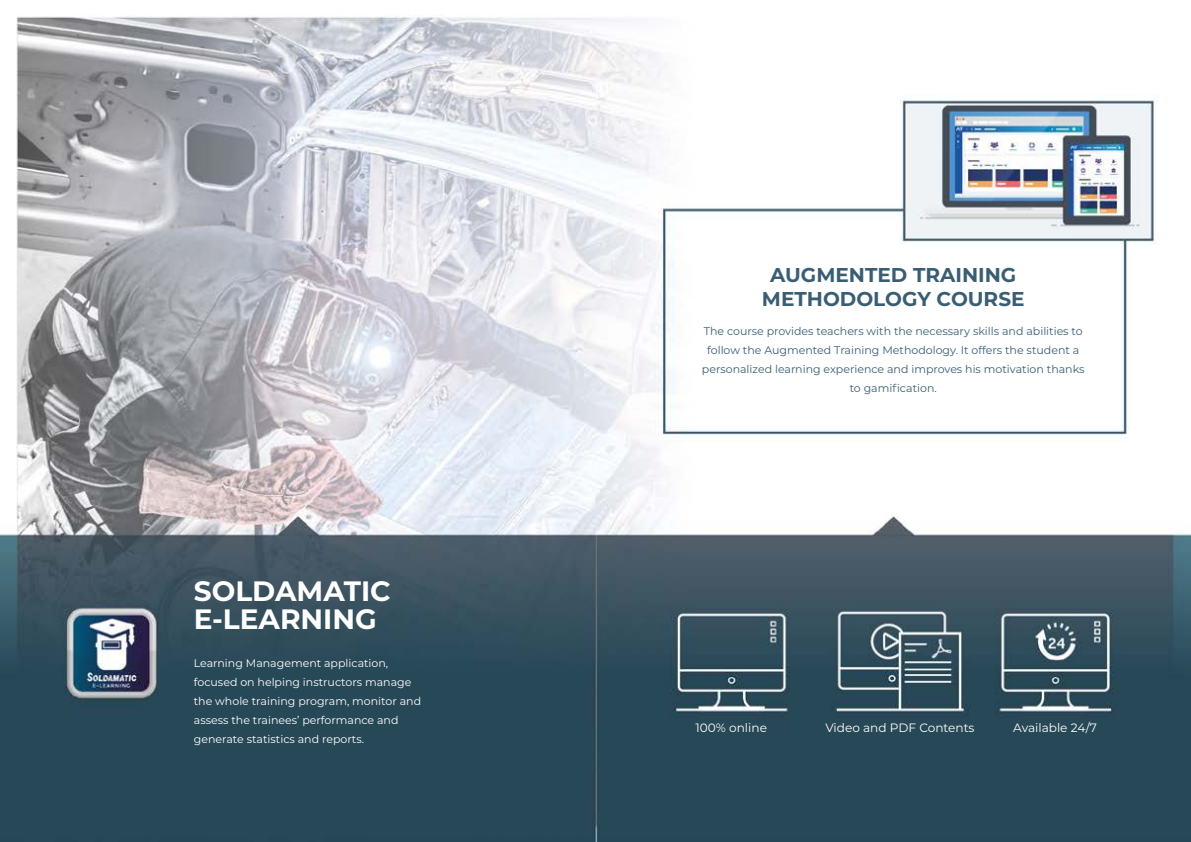
<style>
.page{position:relative;width:1191px;height:842px;background:#fff}
.page>*{position:absolute;margin:0;border:0;box-sizing:border-box;transform-origin:0 0}
.Montserrat_Regular_1{font:700 28px "Montserrat";color:#fff}
.Montserrat_Regular_1-2{font:700 20px/24px "Montserrat";color:#395e73;text-align:center}
.Montserrat_Regular_1-3{font:12.1px "Montserrat";color:#fff}
.Montserrat_Regular_1-4{font:11px/19px "Montserrat";color:#395e73;text-align:center}
.Montserrat_Regular_1-5{font:11px/19px "Montserrat";color:#fff}
</style>
<div class="page">
<img style="left:0;top:15px;width:1190px;height:827px">
<p class="Montserrat_Regular_1" style="left:194px;top:571px;width:198px">SOLDAMATIC</p>
<p class="Montserrat_Regular_1" style="left:194px;top:599px;width:184px">E-LEARNING</p>
<p class="Montserrat_Regular_1-5" style="left:194px;top:653px;width:229px">Learning Management application, focused on helping instructors manage the whole training program, monitor and assess the trainees’ performance and generate statistics and reports.</p>
<p class="Montserrat_Regular_1-2" style="left:762px;top:261px;width:264px">AUGMENTED TRAINING<br>METHODOLOGY COURSE</p>
<p class="Montserrat_Regular_1-4" style="left:702px;top:322px;width:384px">The course provides teachers with the necessary skills and abilities to follow the Augmented Training Methodology. It offers the student a personalized learning experience and improves his motivation thanks to gamification.</p>
<p class="Montserrat_Regular_1-3" style="left:695px;top:720px;width:73px">100% online</p>
<p class="Montserrat_Regular_1-3" style="left:825px;top:719px;width:151px">Video and PDF Contents</p>
<p class="Montserrat_Regular_1-3" style="left:1013px;top:719px;width:85px">Available 24/7</p>
</div>
